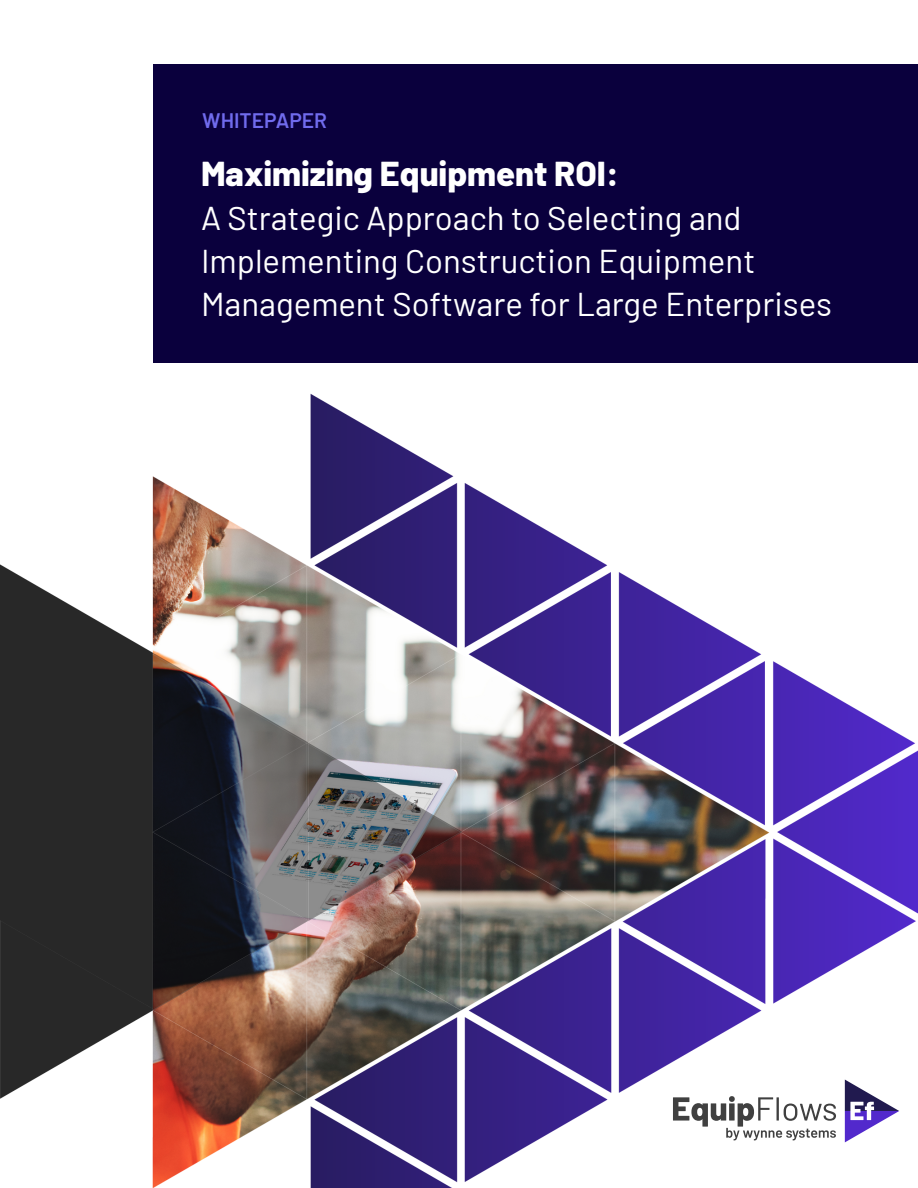
<style>
.page{position:relative;width:918px;height:1188px;background:#fff}
.page>*{position:absolute;margin:0;border:0;box-sizing:border-box;transform-origin:0 0}
.t1{font:800 34.5px "Barlow";color:#fff}
.t2{font:33px/43.5px "Barlow";color:#fff}
.t3{font:600 21px "Barlow";color:#706bed}
</style>
<div class="page">
<img style="left:0;top:393px;width:918px;height:795px">
<div style="left:153px;top:64px;width:765px;height:299px;background:#0a003d"></div>
<svg style="left:845px;top:1080px;width:54px;height:62px"></svg>
<svg style="left:673px;top:1096px;width:163px;height:44px"></svg>
<p class="t3" style="left:202px;top:105px;width:126px">WHITEPAPER</p>
<p class="t1" style="left:201px;top:148px;width:419px">Maximizing Equipment ROI:</p>
<p class="t2" style="left:201px;top:193px;width:632px">A Strategic Approach to Selecting and<br>Implementing Construction Equipment<br>Management Software for Large Enterprises</p>
</div>
